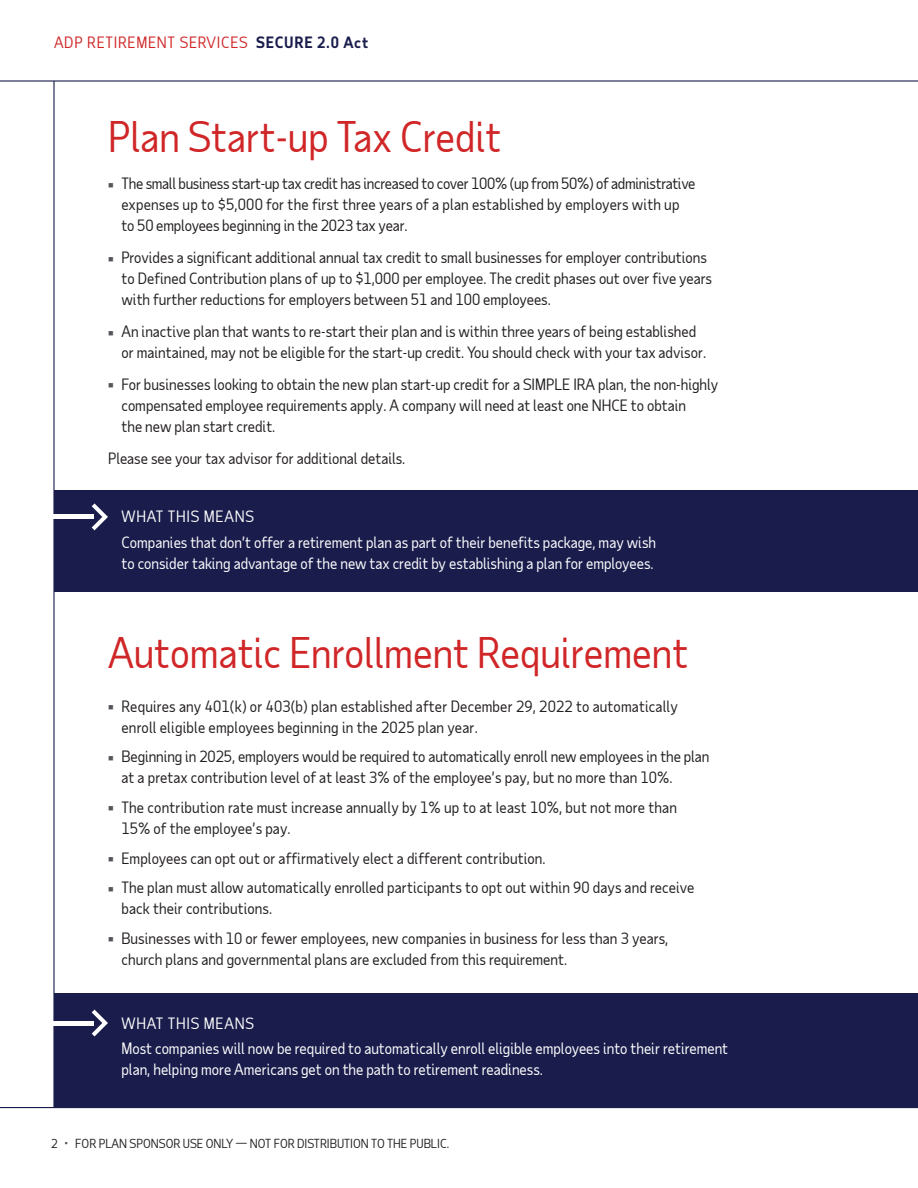
<style>
.page{position:relative;width:918px;height:1188px;background:#fff}
.page>*{position:absolute;margin:0;border:0;box-sizing:border-box;transform-origin:0 0}
._2019_-_Headlines{font:40.5px "Taub Sans";color:#d02627}
._2019_-_Body_Copy{font:15px/21px "Taub Sans";color:#231f20}
._2019_-_Body_Copy-2{font:15px/21px "Taub Sans";color:#fff}
._2019_-_ADP_SPS_Eyebrow_Front_COVER{font:15px "Taub Sans";letter-spacing:.05em;color:#d02627}
._2019_-_Headlines-2{font:15px "Taub Sans";letter-spacing:.05em;color:#fff}
._2019_-_Source___Footer{font:12px "Taub Sans";color:#231f20}
.s1{font-weight:700;color:#1a1d4c}
</style>
<div class="page">
<hr style="left:0;top:80px;width:918px;height:2px;background:#1a1d4c">
<hr style="left:53px;top:81px;width:2px;height:1026px;background:#1a1d4c">
<div style="left:54px;top:491px;width:864px;height:101px;background:#1a1d4c"></div>
<hr style="left:0;top:515px;width:93px;height:4px;background:#fff">
<svg style="left:92px;top:503px;width:16px;height:27px"></svg>
<div style="left:54px;top:993px;width:864px;height:115px;background:#1a1d4c"></div>
<hr style="left:0;top:1021px;width:93px;height:4px;background:#fff">
<svg style="left:92px;top:1010px;width:16px;height:26px"></svg>
<hr style="left:0;top:1107px;width:918px;height:1px;background:#1a1d4c">
<p class="_2019_-_ADP_SPS_Eyebrow_Front_COVER" style="left:54px;top:33px;width:316px">ADP RETIREMENT SERVICES <span class="s1">SECURE 2.0 Act</span></p>
<p class="_2019_-_Headlines" style="left:108px;top:111px;width:395px">Plan Start-up Tax Credit</p>
<p class="_2019_-_Body_Copy" style="left:122px;top:173px;width:576px">The small business start-up tax credit has increased to cover 100% (up from 50%) of administrative expenses up to $5,000 for the first three years of a plan established by employers with up to 50 employees beginning in the 2023 tax year.</p>
<p class="_2019_-_Body_Copy" style="left:122px;top:247px;width:592px">Provides a significant additional annual tax credit to small businesses for employer contributions to Defined Contribution plans of up to $1,000 per employee. The credit phases out over five years with further reductions for employers between 51 and 100 employees.</p>
<p class="_2019_-_Body_Copy" style="left:122px;top:321px;width:586px">An inactive plan that wants to re-start their plan and is within three years of being established or maintained, may not be eligible for the start-up credit. You should check with your tax advisor.</p>
<p class="_2019_-_Body_Copy" style="left:122px;top:373px;width:598px">For businesses looking to obtain the new plan start-up credit for a SIMPLE IRA plan, the non-highly compensated employee requirements apply. A company will need at least one NHCE to obtain<br>the new plan start credit.</p>
<p class="_2019_-_Body_Copy" style="left:108px;top:447px;width:299px">Please see your tax advisor for additional details.</p>
<p class="_2019_-_Headlines-2" style="left:122px;top:507px;width:134px">WHAT THIS MEANS</p>
<p class="_2019_-_Body_Copy-2" style="left:122px;top:531px;width:536px">Companies that don’t offer a retirement plan as part of their benefits package, may wish to consider taking advantage of the new tax credit by establishing a plan for employees.</p>
<p class="_2019_-_Headlines" style="left:108px;top:627px;width:582px">Automatic Enrollment Requirement</p>
<p class="_2019_-_Body_Copy" style="left:122px;top:695px;width:558px">Requires any 401(k) or 403(b) plan established after December 29, 2022 to automatically enroll eligible employees beginning in the 2025 plan year.</p>
<p class="_2019_-_Body_Copy" style="left:122px;top:746px;width:589px">Beginning in 2025, employers would be required to automatically enroll new employees in the plan at a pretax contribution level of at least 3% of the employee’s pay, but no more than 10%.</p>
<p class="_2019_-_Body_Copy" style="left:122px;top:797px;width:557px">The contribution rate must increase annually by 1% up to at least 10%, but not more than<br>15% of the employee’s pay.</p>
<p class="_2019_-_Body_Copy" style="left:122px;top:847px;width:426px">Employees can opt out or affirmatively elect a different contribution.</p>
<p class="_2019_-_Body_Copy" style="left:122px;top:877px;width:574px">The plan must allow automatically enrolled participants to opt out within 90 days and receive back their contributions.</p>
<p class="_2019_-_Body_Copy" style="left:122px;top:927px;width:548px">Businesses with 10 or fewer employees, new companies in business for less than 3 years, church plans and governmental plans are excluded from this requirement.</p>
<p class="_2019_-_Headlines-2" style="left:122px;top:1013px;width:134px">WHAT THIS MEANS</p>
<p class="_2019_-_Body_Copy-2" style="left:122px;top:1037px;width:608px">Most companies will now be required to automatically enroll eligible employees into their retirement plan, helping more Americans get on the path to retirement readiness.</p>
<p class="_2019_-_Source___Footer" style="left:51px;top:1135px;width:399px">2 <sup>■</sup> FOR PLAN SPONSOR USE ONLY — NOT FOR DISTRIBUTION TO THE PUBLIC.</p>
</div>
